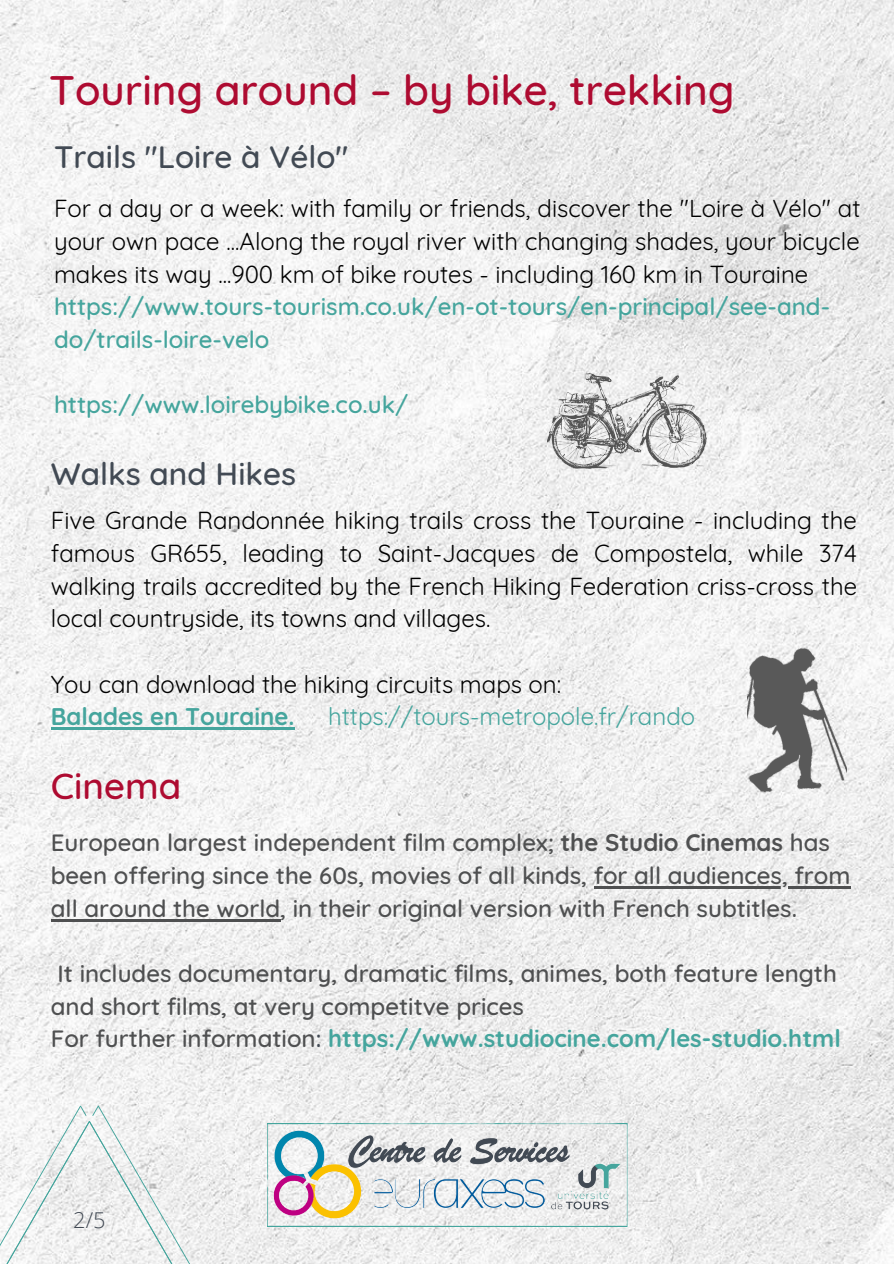
<style>
.page{position:relative;width:894px;height:1264px;background:#fff}
.page>*{position:absolute;margin:0;border:0;box-sizing:border-box;transform-origin:0 0}
.t1{font:500 42px "Quicksand";color:#ae0b31}
.t2{font:500 36.6px "Quicksand";color:#ae0b31}
.t3{font:500 31.5px "Quicksand";color:#424a54}
.t4{font:24px/32.7px "Quicksand";color:#000;text-align:justify}
.t5{font:500 24px/32.7px "Quicksand";color:#4f5051}
.t6{font:500 24px/32.7px "Quicksand";color:#45a59d}
.t7{font:24px "Quicksand";color:#45a59d}
.t8{font:700 24px "Quicksand";color:#45a59d}
.t9{font:300 21.75px "Open Sans";color:#424a54}
.s1{font-weight:700}
.s2{color:#424a54}
.s3{font-weight:700;color:#45a59d}
</style>
<div class="page">
<img style="left:0;top:0;width:893px;height:1263px">
<svg style="left:0;top:1105px;width:207px;height:158px"></svg>
<img style="left:267px;top:1123px;width:360px;height:103px">
<img style="left:547px;top:374px;width:159px;height:95px">
<hr style="left:51px;top:727px;width:243px;height:2px;background:#45a59d">
<img style="left:747px;top:642px;width:99px;height:155px">
<hr style="left:593px;top:886px;width:257px;height:2px;background:#4f5051">
<hr style="left:51px;top:918px;width:229px;height:3px;background:#4f5051">
<h1 class="t1" style="left:49px;top:63px;width:686px">Touring around – by bike, trekking</h1>
<h3 class="t3" style="left:54px;top:137px;width:296px">Trails "Loire à Vélo"</h3>
<p class="t4" style="left:54px;top:192px;width:807px">For a day or a week: with family or friends, discover the "Loire à Vélo" at your own pace ...Along the royal river with changing shades, your bicycle makes its way ...900 km of bike routes - including 160 km in Touraine</p>
<p class="t6" style="left:54px;top:290px;width:777px">https://www.tours-tourism.co.uk/en-ot-tours/en-principal/see-and&shy;do/trails-loire-velo</p>
<p class="t6" style="left:54px;top:388px;width:356px">https://www.loirebybike.co.uk/</p>
<h3 class="t3" style="left:51px;top:453px;width:246px">Walks and Hikes</h3>
<p class="t4" style="left:51px;top:504px;width:807px">Five Grande Randonnée hiking trails cross the Touraine - including the famous GR655, leading to Saint-Jacques de Compostela, while 374 walking trails accredited by the French Hiking Federation criss-cross the local countryside, its towns and villages.</p>
<p class="t4" style="left:51px;top:667px;width:512px">You can download the hiking circuits maps on:</p>
<p class="t8" style="left:51px;top:701px;width:245px">Balades en Touraine.</p>
<p class="t7" style="left:328px;top:701px;width:368px">https://tours-metropole.fr/rando</p>
<h2 class="t2" style="left:51px;top:762px;width:132px">Cinema</h2>
<p class="t5" style="left:51px;top:826px;width:800px">European largest independent film complex; <span class="s1">the Studio Cinemas</span> has been offering since the 60s, movies of all kinds, for all audiences, from all around the world, in their original version with French subtitles.</p>
<p class="t5" style="left:51px;top:956px;width:791px">It includes documentary, dramatic films, animes, both feature length and short films, at very competitve prices<br>For further information<span class="s2">:</span> <span class="s3">https://www.studiocine.com/les-studio.html</span></p>
<p class="t9" style="left:73px;top:1204px;width:34px">2/5</p>
</div>
